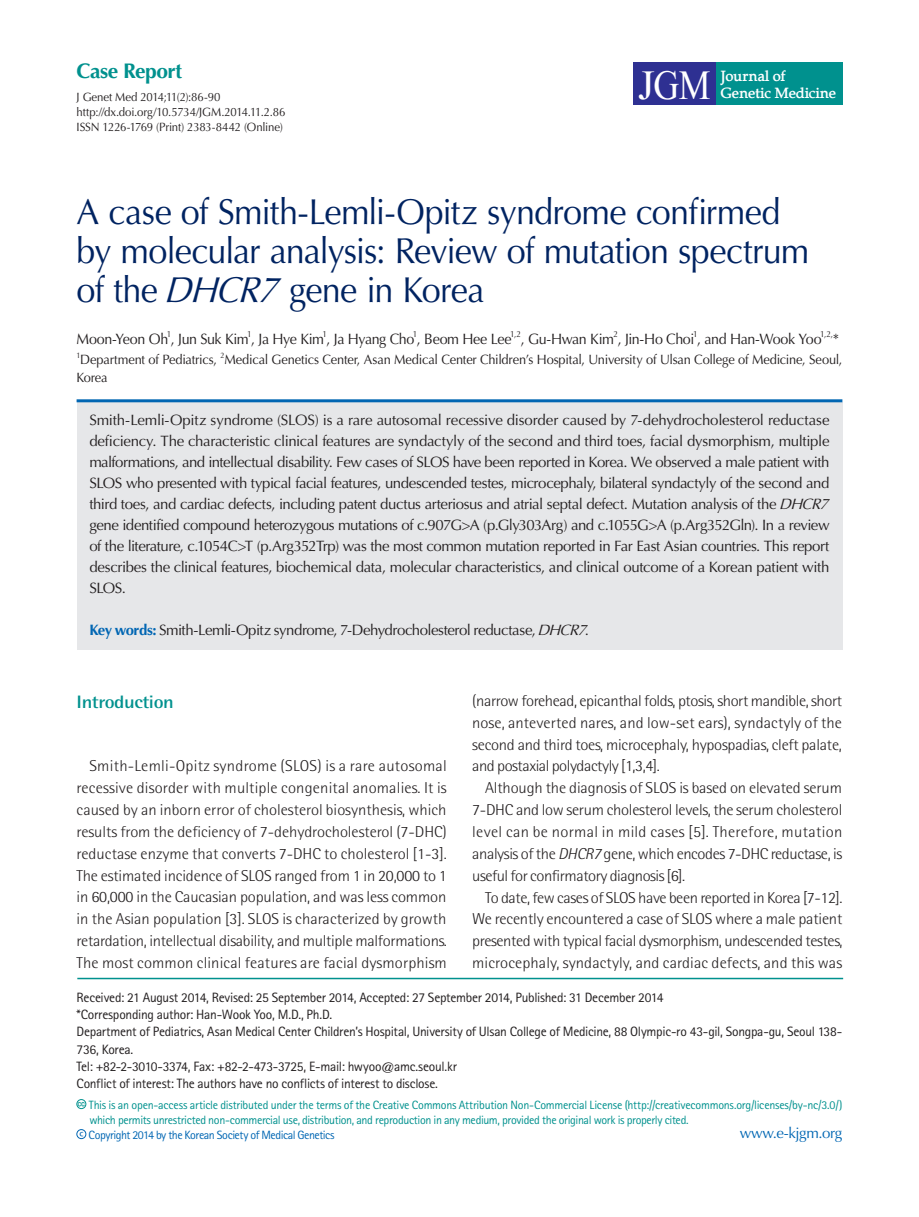
<style>
.page{position:relative;width:919px;height:1217px;background:#fff}
.page>*{position:absolute;margin:0;border:0;box-sizing:border-box;transform-origin:0 0}
.t1{font:42px "Mongolian Baiti";color:#fff}
.t2{font:36px/39px "Optima LT Std";letter-spacing:-.025em;color:#002361;scale:.95 1}
.t3{font:700 21px "Optima LT Std";letter-spacing:-.025em;color:#00918e}
.t4{font:700 18px "Rotis Semi Sans Std";letter-spacing:-.02em;color:#00918e;scale:1.1 1}
.t5{font:300 15.75px/21.9px "Rotis Semi Sans Std";letter-spacing:-.015em;color:#231f20;text-align:justify;scale:1.05 1}
.t6{font:15px/21px "Optima LT Std";letter-spacing:-.025em;color:#231f20}
.t7{font:15px "Optima LT Std";letter-spacing:-.025em;color:#231f20;scale:.95 1}
.t8{font:700 15px/17.2px "Portland LDO";color:#fff}
.t9{font:15px "Optima LT Std";letter-spacing:-.025em;color:#0166b3}
.t10{font:13.5px/17.2px "Rotis Sans Serif Std";letter-spacing:-.02em;color:#231f20}
.t11{font:13.5px "Optima LT Std";letter-spacing:-.01em;color:#231f20;scale:.95 1}
.t12{font:12px "Rotis Sans Serif Std";letter-spacing:-.025em;color:#00918e}
.t13{font:12px/15px "Optima LT Std";letter-spacing:-.015em;color:#231f20;scale:.95 1}
.t14{font:12px "Rotis Sans Serif Std";letter-spacing:-.04em;color:#0166b3}
.t15{font:8.7px "Optima LT Std";color:#231f20;scale:.95 1}
.t16{font:7.8px "Optima LT Std";color:#231f20;scale:.95 1}
.s1{font-style:italic}
.s2{font-weight:700;color:#0166b3}
</style>
<div class="page">
<div style="left:714px;top:63px;width:128px;height:42px;background:#00918e"></div>
<div style="left:632px;top:63px;width:83px;height:42px;background:#2e3092"></div>
<div style="left:77px;top:399px;width:765px;height:251px;background:#e6e7e9"></div>
<hr style="left:77px;top:399px;width:765px;height:3px;background:#0166b3">
<hr style="left:77px;top:977px;width:766px;height:2px;background:#00918e">
<div style="left:77px;top:1098px;width:9px;height:10px;border:1px solid #00918e;border-radius:50%"></div>
<div style="left:77px;top:1128px;width:9px;height:10px;border:1px solid #0166b3;border-radius:50%"></div>
<h3 class="t3" style="left:77px;top:58px;width:107px">Case Report</h3>
<p class="t13" style="left:77px;top:90px;width:221px">J Genet Med 2014;11(2):86-90 http://dx.doi.org/10.5734/JGM.2014.11.2.86<br>ISSN 1226-1769 (Print) 2383-8442 (Online)</p>
<h1 class="t1" style="left:638px;top:63px;width:74px">JGM</h1>
<p class="t8" style="left:720px;top:67px;width:117px">Journal of<br>Genetic Medicine</p>
<h2 class="t2" style="left:77px;top:192px;width:772px">A case of Smith-Lemli-Opitz syndrome confirmed by molecular analysis: Review of mutation spectrum of the <span class="s1">DHCR7</span> gene in Korea</h2>
<p class="t7" style="left:77px;top:330px;width:459px">Moon-Yeon Oh , Jun Suk Kim , Ja Hye Kim , Ja Hyang Cho , Beom Hee Lee</p>
<p class="t15" style="left:167px;top:329px;width:6px">1</p>
<p class="t15" style="left:247px;top:329px;width:6px">1</p>
<p class="t15" style="left:322px;top:329px;width:6px">1</p>
<p class="t15" style="left:413px;top:329px;width:6px">1</p>
<p class="t15" style="left:510px;top:329px;width:13px">1,2</p>
<p class="t7" style="left:520px;top:330px;width:318px">, Gu-Hwan Kim , Jin-Ho Choi , and Han-Wook Yoo</p>
<p class="t15" style="left:613px;top:329px;width:6px">2</p>
<p class="t15" style="left:693px;top:329px;width:6px">1</p>
<p class="t15" style="left:820px;top:329px;width:15px">1,2,</p>
<p class="t7" style="left:832px;top:330px;width:8px">*</p>
<p class="t16" style="left:77px;top:350px;width:6px">1</p>
<p class="t11" style="left:80px;top:351px;width:145px">Department of Pediatrics,</p>
<p class="t16" style="left:220px;top:350px;width:6px">2</p>
<p class="t11" style="left:224px;top:351px;width:652px">Medical Genetics Center, Asan Medical Center Children’s Hospital, University of Ulsan College of Medicine, Seoul,</p>
<p class="t11" style="left:77px;top:369px;width:34px">Korea</p>
<p class="t6" style="left:89px;top:409px;width:745px">Smith-Lemli-Opitz syndrome (SLOS) is a rare autosomal recessive disorder caused by 7-dehydrocholesterol reductase deficiency. The characteristic clinical features are syndactyly of the second and third toes, facial dysmorphism, multiple malformations, and intellectual disability. Few cases of SLOS have been reported in Korea. We observed a male patient with SLOS who presented with typical facial features, undescended testes, microcephaly, bilateral syndactyly of the second and third toes, and cardiac defects, including patent ductus arteriosus and atrial septal defect. Mutation analysis of the <span class="s1">DHCR7 </span>gene identified compound heterozygous mutations of c.907G&gt;A (p.Gly303Arg) and c.1055G&gt;A (p.Arg352Gln). In a review of the literature, c.1054C&gt;T (p.Arg352Trp) was the most common mutation reported in Far East Asian countries. This report describes the clinical features, biochemical data, molecular characteristics, and clinical outcome of a Korean patient with SLOS.</p>
<p class="t6" style="left:89px;top:619px;width:503px"><span class="s2">Key words:</span> Smith-Lemli-Opitz syndrome, 7-Dehydrocholesterol reductase, <span class="s1">DHCR7</span>.</p>
<p class="t5" style="left:472px;top:689px;width:354px">(narrow forehead, epicanthal folds, ptosis, short mandible, short nose, anteverted nares, and low-set ears), syndactyly of the second and third toes, microcephaly, hypospadias, cleft palate, and postaxial polydactyly [1,3,4].</p>
<p class="t5" style="left:472px;top:776px;width:354px;text-indent:13px">Although the diagnosis of SLOS is based on elevated serum 7-DHC and low serum cholesterol levels, the serum cholesterol level can be normal in mild cases [5]. Therefore, mutation analysis of the <span class="s1">DHCR7</span> gene, which encodes 7-DHC reductase, is useful for confirmatory diagnosis [6].</p>
<p class="t5" style="left:472px;top:886px;width:354px;text-indent:13px">To date, few cases of SLOS have been reported in Korea [7-12].<br>We recently encountered a case of SLOS where a male patient presented with typical facial dysmorphism, undescended testes, microcephaly, syndactyly, and cardiac defects, and this was</p>
<p class="t4" style="left:77px;top:690px;width:90px">Introduction</p>
<p class="t5" style="left:77px;top:755px;width:354px;text-indent:13px">Smith-Lemli-Opitz syndrome (SLOS) is a rare autosomal recessive disorder with multiple congenital anomalies. It is caused by an inborn error of cholesterol biosynthesis, which results from the deficiency of 7-dehydrocholesterol (7-DHC) reductase enzyme that converts 7-DHC to cholesterol [1-3].<br>The estimated incidence of SLOS ranged from 1 in 20,000 to 1 in 60,000 in the Caucasian population, and was less common in the Asian population [3]. SLOS is characterized by growth retardation, intellectual disability, and multiple malformations.<br>The most common clinical features are facial dysmorphism</p>
<p class="t10" style="left:77px;top:988px;width:767px">Received: 21 August 2014, Revised: 25 September 2014, Accepted: 27 September 2014, Published: 31 December 2014<br>*Corresponding author: Han-Wook Yoo, M.D., Ph.D.<br>Department of Pediatrics, Asan Medical Center Children’s Hospital, University of Ulsan College of Medicine, 88 Olympic-ro 43-gil, Songpa-gu, Seoul 138- 736, Korea.<br>Tel: +82-2-3010-3374, Fax: +82-2-473-3725, E-mail: hwyoo@amc.seoul.kr<br>Conflict of interest: The authors have no conflicts of interest to disclose.</p>
<p class="t12" style="left:77px;top:1097px;width:766px"><sup>㏄</sup> This is an open-access article distributed under the terms of the Creative Commons Attribution Non-Commercial License (http://creativecommons.org/licenses/by-nc/3.0/)</p>
<p class="t12" style="left:89px;top:1112px;width:600px">which permits unrestricted non-commercial use, distribution, and reproduction in any medium, provided the original work is properly cited.</p>
<p class="t14" style="left:79px;top:1127px;width:257px"><sup>c</sup> Copyright 2014 by the Korean Society of Medical Genetics</p>
<p class="t9" style="left:740px;top:1123px;width:104px">www.e-kjgm.org</p>
</div>
